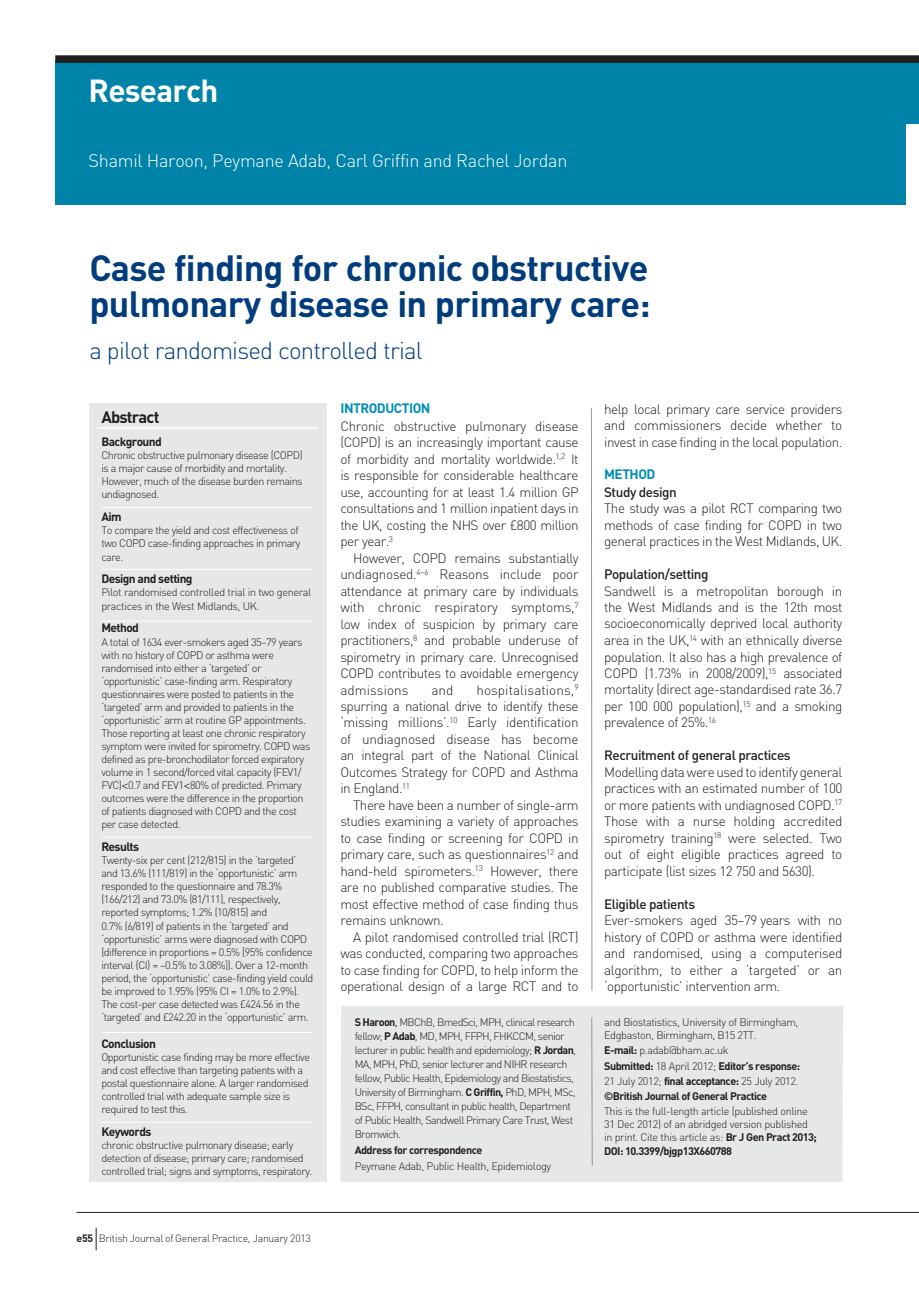
<style>
.page{position:relative;width:919px;height:1289px;background:#fff}
.page>*{position:absolute;margin:0;border:0;box-sizing:border-box;transform-origin:0 0}
.t1{font:700 36px/36px "DIN";letter-spacing:-.02em;color:#013d7d}
.t2{font:700 31.5px "DIN";letter-spacing:-.025em;color:#fff}
.t3{font:300 24px "DIN";letter-spacing:-.035em;color:#013d7d}
.t4{font:300 18px "DIN";letter-spacing:-.015em;color:#fff}
.t5{font:700 16.5px "DIN";letter-spacing:-.05em;color:#231f20}
.t6{font:300 13.5px/16.5px "DIN";letter-spacing:-.035em;color:#231f20;text-align:justify}
.t7{font:500 13.5px "DIN";letter-spacing:-.035em;color:#231f20}
.t8{font:700 13.5px "DIN";letter-spacing:-.035em;color:#008fb3}
.t9{font:700 12px "DIN";letter-spacing:-.05em;color:#231f20}
.t10{font:300 10.8px/13px "DIN";letter-spacing:-.05em;color:#231f20}
.t11{font:700 10.8px/15.1px "DIN";letter-spacing:-.05em;color:#231f20}
.t12{font:300 10.5px "DIN";letter-spacing:-.025em;color:#231f20}
.s1{font-family:"Helvetica"}
.s2{font-weight:700}
.s3{font-weight:400}
.s4{font-weight:300}
</style>
<div class="page">
<svg style="left:591px;top:408px;width:1px;height:583px"></svg>
<div style="left:340px;top:1006px;width:503px;height:175px;background:#e6e7e9"></div>
<svg style="left:591px;top:1017px;width:1px;height:148px"></svg>
<div style="left:55px;top:60px;width:851px;height:145px;background:#0083a9"></div>
<div style="left:89px;top:403px;width:237px;height:778px;background:#e6e7e9"></div>
<hr style="left:97px;top:427px;width:221px;height:2px;background:#fff">
<hr style="left:101px;top:507px;width:212px;height:1px;background:#fff">
<hr style="left:101px;top:569px;width:212px;height:1px;background:#fff">
<hr style="left:101px;top:620px;width:212px;height:1px;background:#fff">
<hr style="left:101px;top:836px;width:212px;height:1px;background:#fff">
<hr style="left:101px;top:1032px;width:212px;height:1px;background:#fff">
<hr style="left:101px;top:1121px;width:212px;height:1px;background:#fff">
<div style="left:906px;top:60px;width:12px;height:64px;background:#0083a9"></div>
<div style="left:55px;top:55px;width:863px;height:8px;background:#231f20"></div>
<hr style="left:77px;top:1211px;width:841px;height:1px;background:#231f20">
<svg style="left:96px;top:1227px;width:1px;height:23px"></svg>
<h2 class="t2" style="left:89px;top:70px;width:131px">Research</h2>
<h3 class="t4" style="left:89px;top:150px;width:480px">Shamil Haroon, Peymane Adab, Carl Griffin and Rachel Jordan</h3>
<h1 class="t1" style="left:89px;top:248px;width:563px">Case finding for chronic obstructive pulmonary disease in primary care:</h1>
<h3 class="t3" style="left:89px;top:336px;width:335px">a pilot randomised controlled trial</h3>
<h3 class="t5" style="left:101px;top:406px;width:60px">Abstract</h3>
<p class="t9" style="left:101px;top:434px;width:62px">Background</p>
<p class="t10" style="left:101px;top:449px;width:203px">Chronic obstructive pulmonary disease (COPD) is a major cause of morbidity and mortality.<br>However, much of the disease burden remains undiagnosed.</p>
<p class="t9" style="left:101px;top:509px;width:22px">Aim</p>
<p class="t10" style="left:101px;top:524px;width:200px">To compare the yield and cost effectiveness of two COPD case-finding approaches in primary care.</p>
<p class="t9" style="left:101px;top:571px;width:93px">Design and setting</p>
<p class="t10" style="left:101px;top:586px;width:211px">Pilot randomised controlled trial in two general practices in the West Midlands, UK.</p>
<p class="t9" style="left:101px;top:620px;width:39px">Method</p>
<p class="t10" style="left:101px;top:635px;width:210px">A total of 1634 ever-smokers aged 35–79 years with no history of COPD or asthma were randomised into either a ‘targeted’ or ‘opportunistic’ case-finding arm. Respiratory questionnaires were posted to patients in the ‘targeted’ arm and provided to patients in the ‘opportunistic’ arm at routine GP appointments.<br>Those reporting at least one chronic respiratory symptom were invited for spirometry. COPD was defined as pre-bronchodilator forced expiratory volume in 1 second/forced vital capacity (FEV1/ FVC)<span class="s1">&lt;</span>0.7 and FEV1<span class="s1">&lt;</span>80% of predicted. Primary outcomes were the difference in the proportion of patients diagnosed with COPD and the cost per case detected.</p>
<p class="t9" style="left:101px;top:839px;width:39px">Results</p>
<p class="t10" style="left:101px;top:853px;width:213px">Twenty-six per cent (212/815) in the ‘targeted’ and 13.6% (111/819) in the ‘opportunistic’ arm responded to the questionnaire and 78.3% (166/212) and 73.0% (81/111), respectively, reported symptoms; 1.2% (10/815) and<br>0.7% (6/819) of patients in the ‘targeted’ and ‘opportunistic’ arms were diagnosed with COPD (difference in proportions = 0.5% [95% confidence interval {CI} = –0.5% to 3.08%]). Over a 12-month period, the ‘opportunistic’ case-finding yield could be improved to 1.95% (95% CI = 1.0% to 2.9%).<br>The cost-per case detected was £424.56 in the ‘targeted’ and £242.20 in the ‘opportunistic’ arm.</p>
<p class="t9" style="left:101px;top:1035px;width:56px">Conclusion</p>
<p class="t10" style="left:101px;top:1050px;width:210px">Opportunistic case finding may be more effective and cost effective than targeting patients with a postal questionnaire alone. A larger randomised controlled trial with adequate sample size is required to test this.</p>
<p class="t9" style="left:101px;top:1124px;width:52px">Keywords</p>
<p class="t10" style="left:101px;top:1138px;width:212px">chronic obstructive pulmonary disease; early detection of disease; primary care; randomised controlled trial; signs and symptoms, respiratory.</p>
<p class="t12" style="left:77px;top:1232px;width:236px"><span class="s2">e55</span> British Journal of General Practice, January 2013</p>
<p class="t8" style="left:340px;top:399px;width:92px">Introduction</p>
<p class="t6" style="left:340px;top:417px;width:240px">Chronic obstructive pulmonary disease (COPD) is an increasingly important cause of morbidity and mortality worldwide.<sup>1,2</sup> It is responsible for considerable healthcare use, accounting for at least 1.4 million GP consultations and 1 million inpatient days in the UK, costing the NHS over £800 million per year.<sup>3</sup></p>
<p class="t6" style="left:340px;top:549px;width:240px;text-indent:13px">However, COPD remains substantially undiagnosed.<sup>4–6</sup> Reasons include poor attendance at primary care by individuals with chronic respiratory symptoms,<sup>7 </sup>low index of suspicion by primary care practitioners,<sup>8</sup> and probable underuse of spirometry in primary care. Unrecognised COPD contributes to avoidable emergency admissions</p>
<p class="t6" style="left:340px;top:681px;width:240px;text-indent:136px">hospitalisations,<sup>9 </sup>spurring a national drive to identify these ‘missing millions’.<sup>10</sup> Early identification of undiagnosed disease has become an integral part of the National Clinical Outcomes Strategy for COPD and Asthma in England.<sup>11</sup></p>
<p class="t6" style="left:340px;top:796px;width:240px;text-indent:13px">There have been a number of single-arm studies examining a variety of approaches to case finding or screening for COPD in primary care, such as questionnaires<sup>12</sup> and hand-held spirometers.<sup>13</sup> However, there are no published comparative studies. The most effective method of case finding thus remains unknown.</p>
<p class="t6" style="left:340px;top:928px;width:240px;text-indent:13px">A pilot randomised controlled trial (RCT) was conducted, comparing two approaches to case finding for COPD, to help inform the operational design of a large RCT and to</p>
<p class="t6" style="left:431px;top:681px;width:24px">and</p>
<p class="t10" style="left:354px;top:1015px;width:223px;line-height:14px"><span class="s2">S Haroon</span><span class="s3">,</span> MBChB, BmedSci, MPH, clinical research fellow; <span class="s2">P Adab</span>, MD, MPH, FFPH, FHKCCM, senior lecturer in public health and epidemiology; <span class="s2">R Jordan</span>, MA, MPH, PhD, senior lecturer and NIHR research fellow, Public Health, Epidemiology and Biostatistics, University of Birmingham. <span class="s2">C Griffin,</span> PhD, MPH, MSc, BSc, FFPH, consultant in public health, Department of Public Health, Sandwell Primary Care Trust, West Bromwich.</p>
<p class="t11" style="left:354px;top:1141px;width:129px">Address for correspondence</p>
<p class="t10" style="left:354px;top:1159px;width:198px">Peymane Adab, Public Health, Epidemiology</p>
<p class="t6" style="left:604px;top:400px;width:240px">help local primary care service providers and commissioners decide whether to invest in case finding in the local population.</p>
<p class="t8" style="left:604px;top:465px;width:44px">METHOD</p>
<p class="t7" style="left:604px;top:483px;width:74px">Study design</p>
<p class="t6" style="left:604px;top:500px;width:240px">The study was a pilot RCT comparing two methods of case finding for COPD in two general practices in the West Midlands, UK.</p>
<p class="t7" style="left:604px;top:565px;width:106px">Population/setting</p>
<p class="t6" style="left:604px;top:582px;width:240px">Sandwell is a metropolitan borough in the West Midlands and is the 12th most socioeconomically deprived local authority area in the UK,<sup>14</sup> with an ethnically diverse population. It also has a high prevalence of COPD (1.73% in 2008/2009),<sup>15</sup> associated mortality (direct age-standardised rate 36.7 per 100 000 population),<sup>15</sup> and a smoking prevalence of 25%.<sup>16</sup></p>
<p class="t7" style="left:604px;top:747px;width:188px">Recruitment of general practices</p>
<p class="t6" style="left:604px;top:763px;width:240px">Modelling data were used to identify general practices with an estimated number of 100 or more patients with undiagnosed COPD.<sup>17<br></sup>Those with a nurse holding accredited spirometry training<sup>18</sup> were selected. Two out of eight eligible practices agreed to participate (list sizes 12 750 and 5630).</p>
<p class="t7" style="left:604px;top:895px;width:92px">Eligible patients</p>
<p class="t6" style="left:604px;top:912px;width:240px">Ever-smokers aged 35–79 years with no history of COPD or asthma were identified and randomised, using a computerised algorithm, to either a ‘targeted’ or an ‘opportunistic’ intervention arm.</p>
<p class="t10" style="left:604px;top:1015px;width:196px">and Biostatistics, University of Birmingham,<br>Edgbaston, Birmingham, B15 2TT.</p>
<p class="t11" style="left:604px;top:1042px;width:198px">E-mail: <span class="s4">p.adab@bham.ac.uk<br></span>Submitted: <span class="s4">18 April 2012;</span> Editor’s response:<br><span class="s4">21 July 2012;</span> final acceptance: <span class="s4">25 July 2012. </span>©British Journal of General Practice</p>
<p class="t10" style="left:604px;top:1104px;width:214px">This is the full-length article (published online 31 Dec 2012) of an abridged version published in print. Cite this article as: <span class="s2">Br J Gen Pract 2013; DO I: 10.3399/bjgp13X660788</span></p>
</div>
